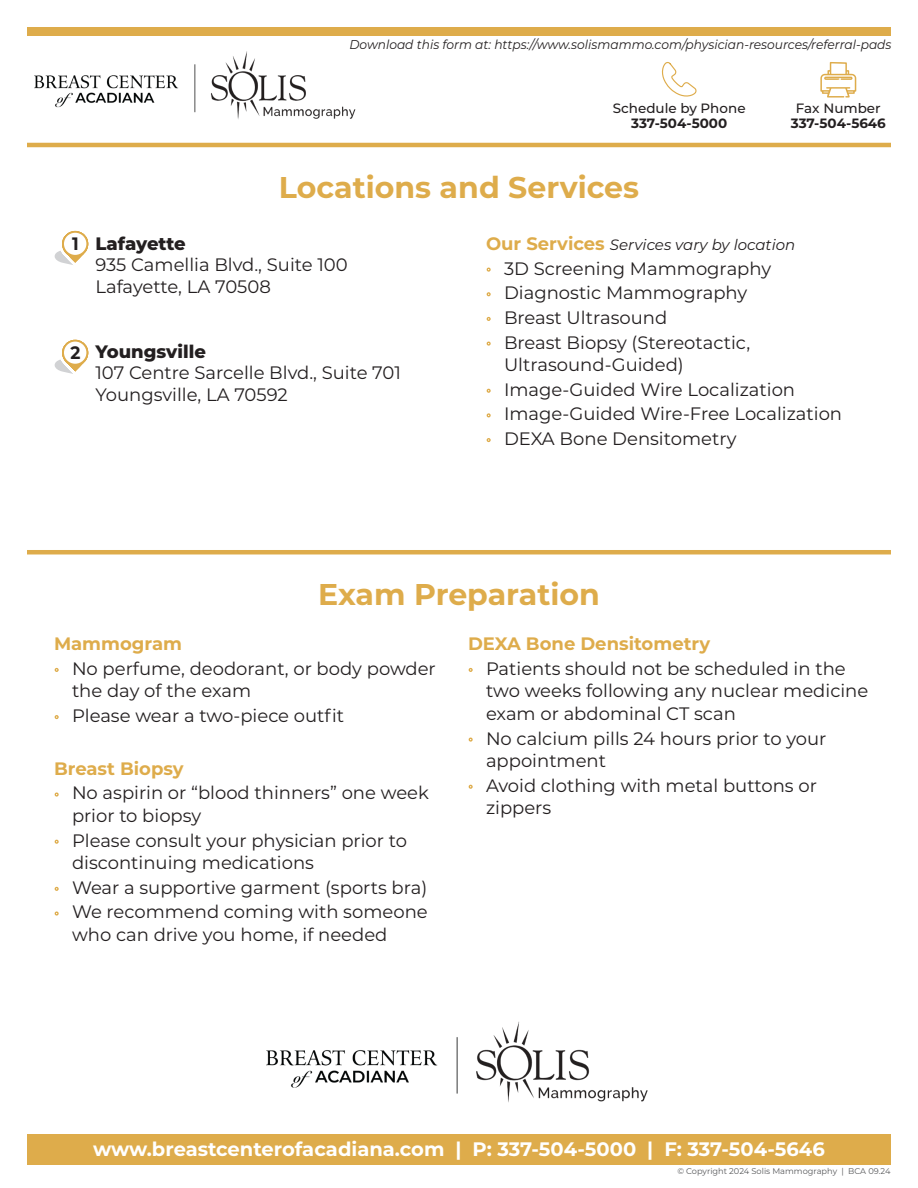
<style>
.page{position:relative;width:918px;height:1188px;background:#fff}
.page>*{position:absolute;margin:0;border:0;box-sizing:border-box;transform-origin:0 0}
.t1{font:700 30px "Montserrat";color:#deac4b}
.t2{font:700 19.5px "Montserrat";color:#fff}
.t3{font:18px/22.5px "Montserrat";color:#231f20}
.t4{font:700 18px "Montserrat";color:#deac4b}
.t5{font:800 18px "Montserrat";color:#231f20}
.t6{font:700 18px "Montserrat";color:#231f20;scale:.94 1}
.t7{font:italic 15px "Montserrat";color:#231f20}
.t8{font:500 13.5px "Montserrat";color:#231f20}
.t9{font:700 13.5px "Montserrat";color:#231f20}
.t10{font:italic 12.75px "Montserrat";color:#231f20;scale:.96 1}
.t11{font:8.25px "Montserrat";color:#57585a}
.s1{font-weight:800}
.s2{font-weight:700;font-style:normal;font-size:18px;color:#deac4b}
.s3{color:#deac4b}
</style>
<div class="page">
<div style="left:27px;top:27px;width:864px;height:9px;background:#deac4b"></div>
<hr style="left:27px;top:143px;width:864px;height:4px;background:#deac4b">
<img style="left:35px;top:51px;width:321px;height:68px">
<svg style="left:661px;top:62px;width:36px;height:35px"></svg>
<svg style="left:820px;top:62px;width:36px;height:36px"></svg>
<div style="left:27px;top:1134px;width:864px;height:31px;background:#deac4b"></div>
<svg style="left:54px;top:339px;width:35px;height:35px"></svg>
<div style="left:62px;top:341px;width:26px;height:25px;background:#deac4b;border-radius:13px"></div>
<svg style="left:64px;top:341px;width:23px;height:23px"></svg>
<div style="left:64px;top:342px;width:22px;height:22px;background:#fff;border-radius:50%"></div>
<img style="left:267px;top:1021px;width:381px;height:82px">
<svg style="left:54px;top:230px;width:35px;height:35px"></svg>
<div style="left:62px;top:232px;width:26px;height:25px;background:#deac4b;border-radius:13px"></div>
<svg style="left:64px;top:233px;width:23px;height:22px"></svg>
<div style="left:64px;top:233px;width:22px;height:22px;background:#fff;border-radius:50%"></div>
<hr style="left:27px;top:550px;width:864px;height:4px;background:#deac4b">
<p class="t10" style="left:349px;top:36px;width:566px">Download this form at: https://www.solismammo.com/physician-resources/referral-pads</p>
<p class="t8" style="left:613px;top:99px;width:134px">Schedule by Phone</p>
<p class="t9" style="left:631px;top:114px;width:98px">337-504-5000</p>
<p class="t8" style="left:796px;top:99px;width:86px">Fax Number</p>
<p class="t9" style="left:791px;top:114px;width:97px">337-504-5646</p>
<p class="t6" style="left:72px;top:231px;width:9px">1</p>
<p class="t6" style="left:70px;top:340px;width:12px">2</p>
<p class="t1" style="left:279px;top:166px;width:362px">Locations and Services</p>
<p class="t3" style="left:95px;top:232px;width:254px;line-height:21.6px"><span class="s1">Lafayette<br></span>935 Camellia Blvd., Suite 100<br>Lafayette, LA 70508</p>
<p class="t7" style="left:486px;top:234px;width:311px"><span class="s2">Our Services</span> Services vary by location</p>
<p class="t3" style="left:486px;top:256px;width:287px"><span class="s3">•</span> 3D Screening Mammography</p>
<p class="t3" style="left:486px;top:281px;width:263px"><span class="s3">•</span> Diagnostic Mammography</p>
<p class="t3" style="left:486px;top:306px;width:183px"><span class="s3">•</span> Breast Ultrasound</p>
<p class="t3" style="left:504px;top:330px;width:248px;text-indent:-18px"><span class="s3">•</span> Breast Biopsy (Stereotactic,<br>Ultrasound-Guided)</p>
<p class="t3" style="left:486px;top:377px;width:311px"><span class="s3">•</span> Image-Guided Wire Localization</p>
<p class="t3" style="left:486px;top:402px;width:358px"><span class="s3">•</span> Image-Guided Wire-Free Localization</p>
<p class="t3" style="left:486px;top:427px;width:252px"><span class="s3">•</span> DEXA Bone Densitometry</p>
<p class="t5" style="left:95px;top:338px;width:112px">Youngsville</p>
<p class="t3" style="left:95px;top:361px;width:307px">107 Centre Sarcelle Blvd., Suite 701</p>
<p class="t3" style="left:95px;top:383px;width:194px">Youngsville, LA 70592</p>
<p class="t1" style="left:318px;top:573px;width:283px">Exam Preparation</p>
<p class="t4" style="left:54px;top:631px;width:130px">Mammogram</p>
<p class="t3" style="left:72px;top:657px;width:365px;text-indent:-18px"><span class="s3">•</span> No perfume, deodorant, or body powder the day of the exam</p>
<p class="t3" style="left:54px;top:704px;width:292px"><span class="s3">•</span> Please wear a two-piece outfit</p>
<p class="t4" style="left:54px;top:755px;width:131px">Breast Biopsy</p>
<p class="t3" style="left:72px;top:781px;width:358px;text-indent:-18px"><span class="s3">•</span> No aspirin or “blood thinners” one week prior to biopsy</p>
<p class="t3" style="left:72px;top:828px;width:337px;text-indent:-18px"><span class="s3">•</span> Please consult your physician prior to discontinuing medications</p>
<p class="t3" style="left:54px;top:876px;width:375px"><span class="s3">•</span> Wear a supportive garment (sports bra)</p>
<p class="t3" style="left:72px;top:900px;width:357px;text-indent:-18px"><span class="s3">•</span> We recommend coming with someone who can drive you home, if needed</p>
<p class="t4" style="left:468px;top:631px;width:244px">DEXA Bone Densitometry</p>
<p class="t3" style="left:486px;top:657px;width:384px;text-indent:-18px"><span class="s3">•</span> Patients should not be scheduled in the two weeks following any nuclear medicine exam or abdominal CT scan</p>
<p class="t3" style="left:486px;top:726px;width:342px;text-indent:-18px"><span class="s3">•</span> No calcium pills 24 hours prior to your appointment</p>
<p class="t3" style="left:486px;top:773px;width:332px;text-indent:-18px"><span class="s3">•</span> Avoid clothing with metal buttons or zippers</p>
<p class="t2" style="left:93px;top:1135px;width:733px">www.breastcenterofacadiana.com | P: 337-504-5000 | F: 337-504-5646</p>
<p class="t11" style="left:677px;top:1165px;width:215px">© Copyright 2024 Solis Mammography | BCA 09.24</p>
</div>
